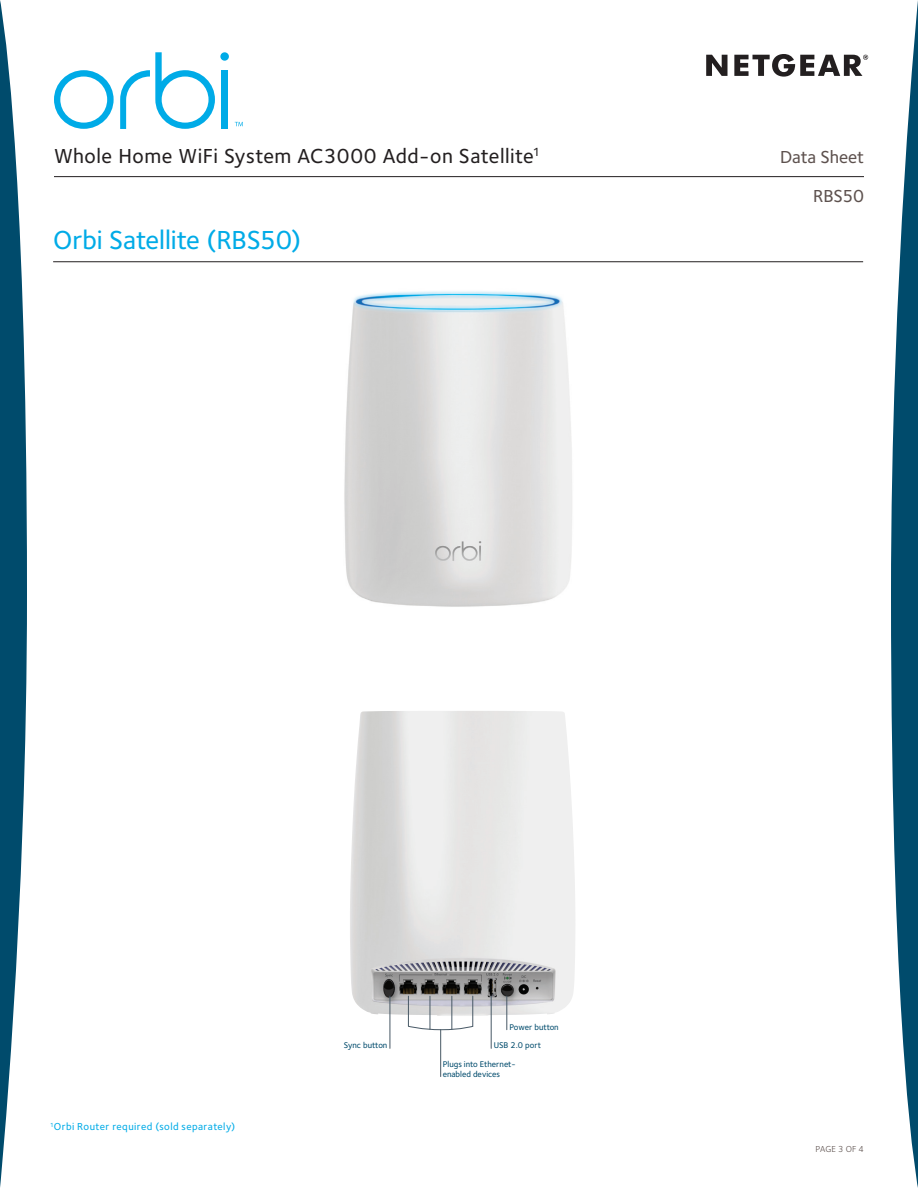
<style>
.page{position:relative;width:918px;height:1188px;background:#fff}
.page>*{position:absolute;margin:0;border:0;box-sizing:border-box;transform-origin:0 0}
.t1{font:500 27px "Foundry Sterling";letter-spacing:-.005em;color:#00abe7}
.t2{font:500 21px "Foundry Sterling";letter-spacing:.025em;color:#231f20}
.t3{font:500 18px/39px "Foundry Sterling";letter-spacing:-.005em;color:#5d514e;text-align:right}
.t4{font:500 10.5px "Foundry Sterling";letter-spacing:.04em;color:#00abe7}
.t5{font:9px "Foundry Sterling";letter-spacing:.02em;color:#5d514e}
.t6{font:500 8.55px/9.4px "Foundry Sterling";color:#004b6c}
</style>
<div class="page">
<hr style="left:54px;top:176px;width:810px;height:1px;background:#231f20">
<svg style="left:0;top:0;width:27px;height:1188px"></svg>
<svg style="left:891px;top:0;width:27px;height:1188px"></svg>
<svg style="left:706px;top:55px;width:22px;height:21px"></svg>
<svg style="left:734px;top:54px;width:134px;height:23px"></svg>
<svg style="left:235px;top:122px;width:8px;height:4px"></svg>
<svg style="left:120px;top:52px;width:95px;height:77px"></svg>
<div style="left:221px;top:70px;width:7px;height:59px;background:#00abe7"></div>
<div style="left:220px;top:52px;width:9px;height:9px;background:#00abe7;border-radius:50%"></div>
<svg style="left:54px;top:70px;width:60px;height:59px"></svg>
<hr style="left:53px;top:261px;width:810px;height:1px;background:#231f20">
<img style="left:344px;top:291px;width:228px;height:316px">
<img style="left:350px;top:711px;width:225px;height:305px">
<hr style="left:390px;top:996px;width:1px;height:52px;background:#475865">
<hr style="left:491px;top:996px;width:1px;height:52px;background:#475865">
<hr style="left:507px;top:996px;width:1px;height:34px;background:#475865">
<hr style="left:408px;top:996px;width:1px;height:30px;background:#475865">
<hr style="left:440px;top:1030px;width:1px;height:47px;background:#475865">
<hr style="left:473px;top:996px;width:1px;height:30px;background:#475865">
<hr style="left:430px;top:996px;width:1px;height:33px;background:#475865">
<hr style="left:452px;top:996px;width:1px;height:33px;background:#475865">
<svg style="left:408px;top:1026px;width:65px;height:4px"></svg>
<h2 class="t2" style="left:54px;top:143px;width:488px">Whole Home WiFi System AC3000 Add-on Satellite<sup>1</sup></h2>
<h1 class="t1" style="left:53px;top:225px;width:250px">Orbi Satellite (RBS50)</h1>
<h3 class="t3" style="left:780px;top:138px;width:85px">Data Sheet<br>RBS50</h3>
<p class="t4" style="left:50px;top:1121px;width:187px"><sup>1</sup>Orbi Router required (sold separately)</p>
<p class="t6" style="left:509px;top:1022px;width:51px">Power button</p>
<p class="t6" style="left:443px;top:1060px;width:74px">Plugs into Ethernet&shy;enabled devices</p>
<p class="t6" style="left:344px;top:1041px;width:45px">Sync button</p>
<p class="t6" style="left:494px;top:1041px;width:49px">USB 2.0 port</p>
<p class="t5" style="left:815px;top:1144px;width:50px">PAGE 3 OF 4</p>
</div>
